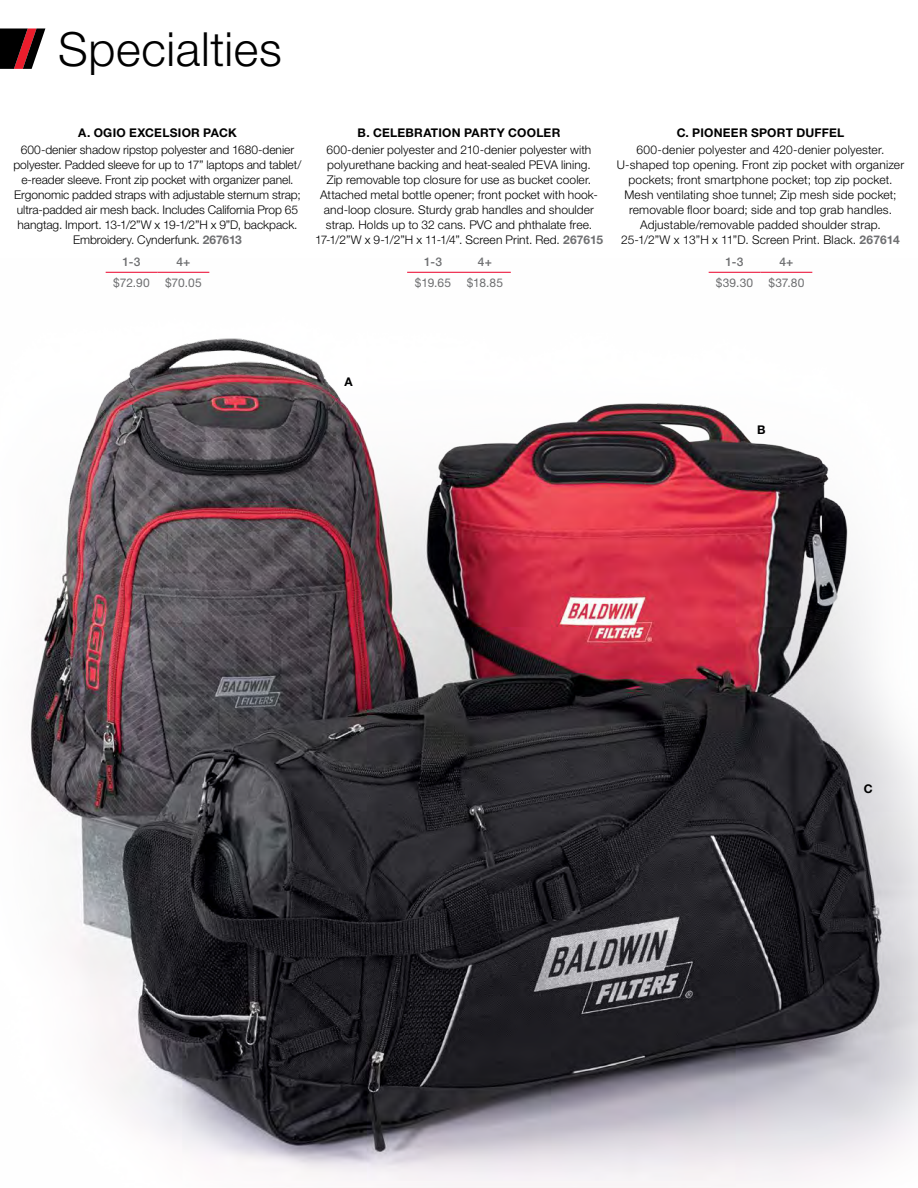
<style>
.page{position:relative;width:918px;height:1188px;background:#fff}
.page>*{position:absolute;margin:0;border:0;box-sizing:border-box;transform-origin:0 0}
.t1{font:300 47.1px "Helvetica Neue LT Std";letter-spacing:.015em;color:#000}
.t2{font:300 12px/15px "Helvetica Neue LT Std";letter-spacing:.005em;color:#000;text-align:center}
.t3{font:700 12px "Helvetica Neue LT Std";letter-spacing:.02em;color:#000}
.t4{font:12px "Helvetica Neue LT Std";letter-spacing:.015em;color:#6e6f71}
.t5{font:500 12px "Helvetica Neue LT Std";color:#6e6f71}
.s1{font-weight:700;color:#6e6f71}
</style>
<div class="page">
<img style="left:28px;top:28px;width:890px;height:1160px">
<hr style="left:709px;top:272px;width:52px;height:1px;background:#eb0029">
<hr style="left:760px;top:272px;width:52px;height:1px;background:#eb0029">
<hr style="left:407px;top:272px;width:52px;height:1px;background:#eb0029">
<hr style="left:459px;top:272px;width:52px;height:1px;background:#eb0029">
<hr style="left:106px;top:272px;width:52px;height:1px;background:#eb0029">
<hr style="left:158px;top:272px;width:51px;height:1px;background:#eb0029">
<svg style="left:0;top:28px;width:45px;height:41px;background:#552f32"></svg>
<h1 class="t1" style="left:58px;top:20px;width:225px">Specialties</h1>
<p class="t3" style="left:78px;top:125px;width:160px">A. OGIO EXCELSIOR PACK</p>
<p class="t2" style="left:14px;top:142px;width:289px">600-denier shadow ripstop polyester and 1680-denier polyester. Padded sleeve for up to 17” laptops and tablet/ e-reader sleeve. Front zip pocket with organizer panel.<br>Ergonomic padded straps with adjustable sternum strap; ultra-padded air mesh back. Includes California Prop 65 hangtag. Import. 13-1/2”W x 19-1/2”H x 9”D, backpack.<br>Embroidery. Cynderfunk. <span class="s1">267613</span></p>
<p class="t5" style="left:123px;top:255px;width:19px">1-3</p>
<p class="t5" style="left:176px;top:255px;width:16px">4+</p>
<p class="t4" style="left:113px;top:275px;width:38px">$72.90</p>
<p class="t4" style="left:165px;top:275px;width:38px">$70.05</p>
<p class="t3" style="left:358px;top:125px;width:204px">B. CELEBRATION PARTY COOLER</p>
<p class="t2" style="left:315px;top:142px;width:290px">600-denier polyester and 210-denier polyester with polyurethane backing and heat-sealed PEVA lining.<br>Zip removable top closure for use as bucket cooler.<br>Attached metal bottle opener; front pocket with hook&shy;and-loop closure. Sturdy grab handles and shoulder strap. Holds up to 32 cans. PVC and phthalate free.<br>17-1/2”W x 9-1/2”H x 11-1/4”. Screen Print. Red. <span class="s1">267615</span></p>
<p class="t5" style="left:424px;top:255px;width:19px">1-3</p>
<p class="t5" style="left:478px;top:255px;width:16px">4+</p>
<p class="t4" style="left:415px;top:275px;width:38px">$19.65</p>
<p class="t4" style="left:467px;top:275px;width:38px">$18.85</p>
<p class="t3" style="left:677px;top:125px;width:169px">C. PIONEER SPORT DUFFEL</p>
<p class="t2" style="left:617px;top:142px;width:289px">600-denier polyester and 420-denier polyester.<br>U-shaped top opening. Front zip pocket with organizer pockets; front smartphone pocket; top zip pocket.<br>Mesh ventilating shoe tunnel; Zip mesh side pocket; removable floor board; side and top grab handles.<br>Adjustable/removable padded shoulder strap.<br>25-1/2”W x 13”H x 11”D. Screen Print. Black. <span class="s1">267614</span></p>
<p class="t5" style="left:726px;top:255px;width:19px">1-3</p>
<p class="t5" style="left:779px;top:255px;width:16px">4+</p>
<p class="t4" style="left:716px;top:275px;width:39px">$39.30</p>
<p class="t4" style="left:768px;top:275px;width:37px">$37.80</p>
<p class="t3" style="left:344px;top:374px;width:10px">A</p>
<p class="t3" style="left:757px;top:423px;width:10px">B</p>
<p class="t3" style="left:864px;top:781px;width:10px">C</p>
</div>
